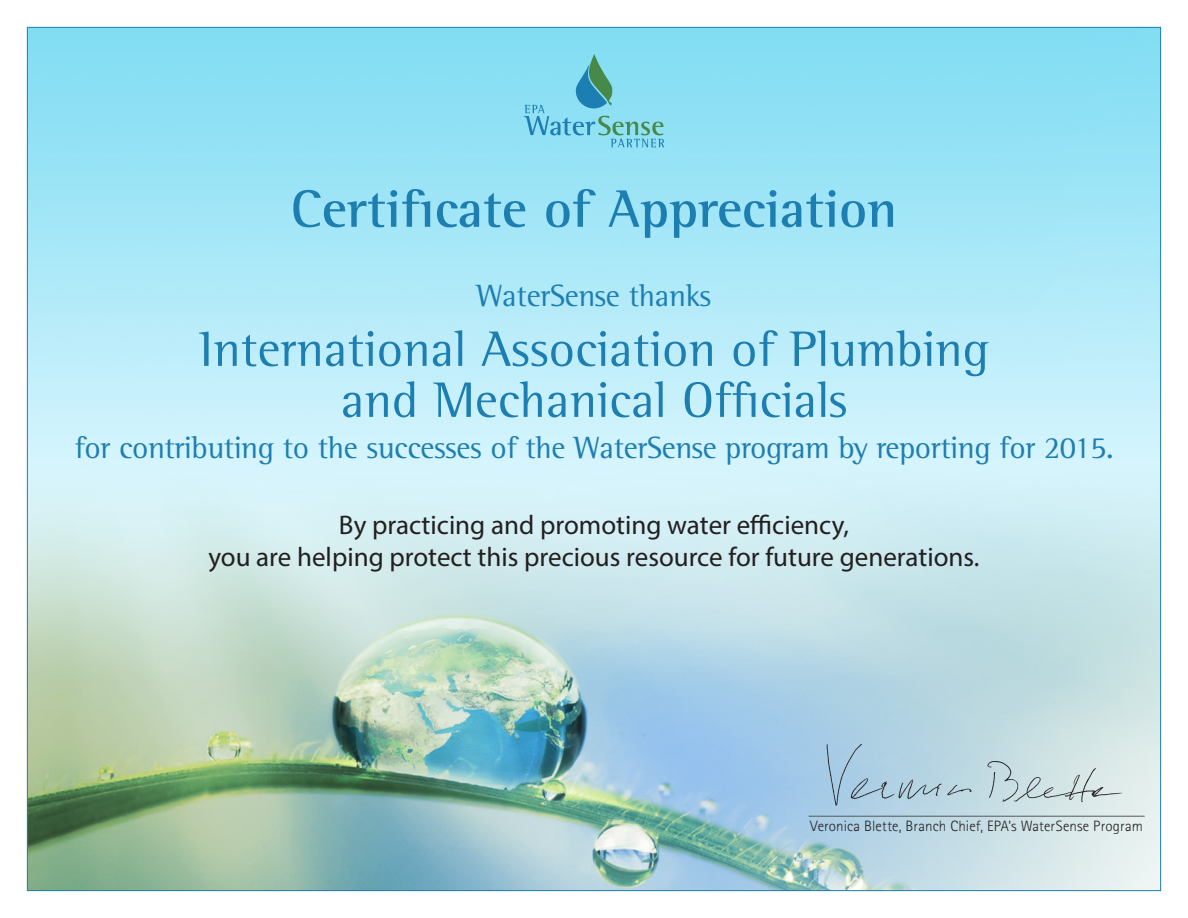
<style>
.page{position:relative;width:1188px;height:918px;background:#fff}
.page>*{position:absolute;margin:0;border:0;box-sizing:border-box;transform-origin:0 0}
.t1{font:700 54px "Rotis Semi Serif Std";color:#1d7eb2}
.Account_Name{font:51px/51px "Rotis Semi Serif Std";color:#1d7eb2;text-align:center}
.t2{font:31.5px "Rotis Semi Serif Std";letter-spacing:-.01em;color:#1d7eb2}
.t3{font:27px/32.4px "Myriad Pro";color:#231f20;text-align:center}
.t4{font:300 15px "Rotis Sans Serif Std";letter-spacing:.01em;color:#231f20}
</style>
<div class="page">
<img style="left:29px;top:29px;width:1130px;height:860px">
<svg style="left:524px;top:54px;width:140px;height:93px;background:#7cd0e1"></svg>
<hr style="left:809px;top:816px;width:336px;height:1px;background:#57585a">
<img style="left:818px;top:721px;width:318px;height:108px">
<h1 class="t1" style="left:291px;top:176px;width:608px">Certificate of Appreciation</h1>
<p class="t2" style="left:477px;top:277px;width:236px">WaterSense thanks</p>
<p class="Account_Name" style="left:199px;top:323px;width:791px">International Association of Plumbing and Mechanical Officials</p>
<p class="t2" style="left:74px;top:429px;width:1041px">for contributing to the successes of the WaterSense program by reporting for 2015.</p>
<p class="t3" style="left:208px;top:508px;width:773px">By practicing and promoting water efficiency,<br>you are helping protect this precious resource for future generations.</p>
<p class="t4" style="left:810px;top:818px;width:334px">Veronica Blette, Branch Chief, EPA’s WaterSense Program</p>
</div>
